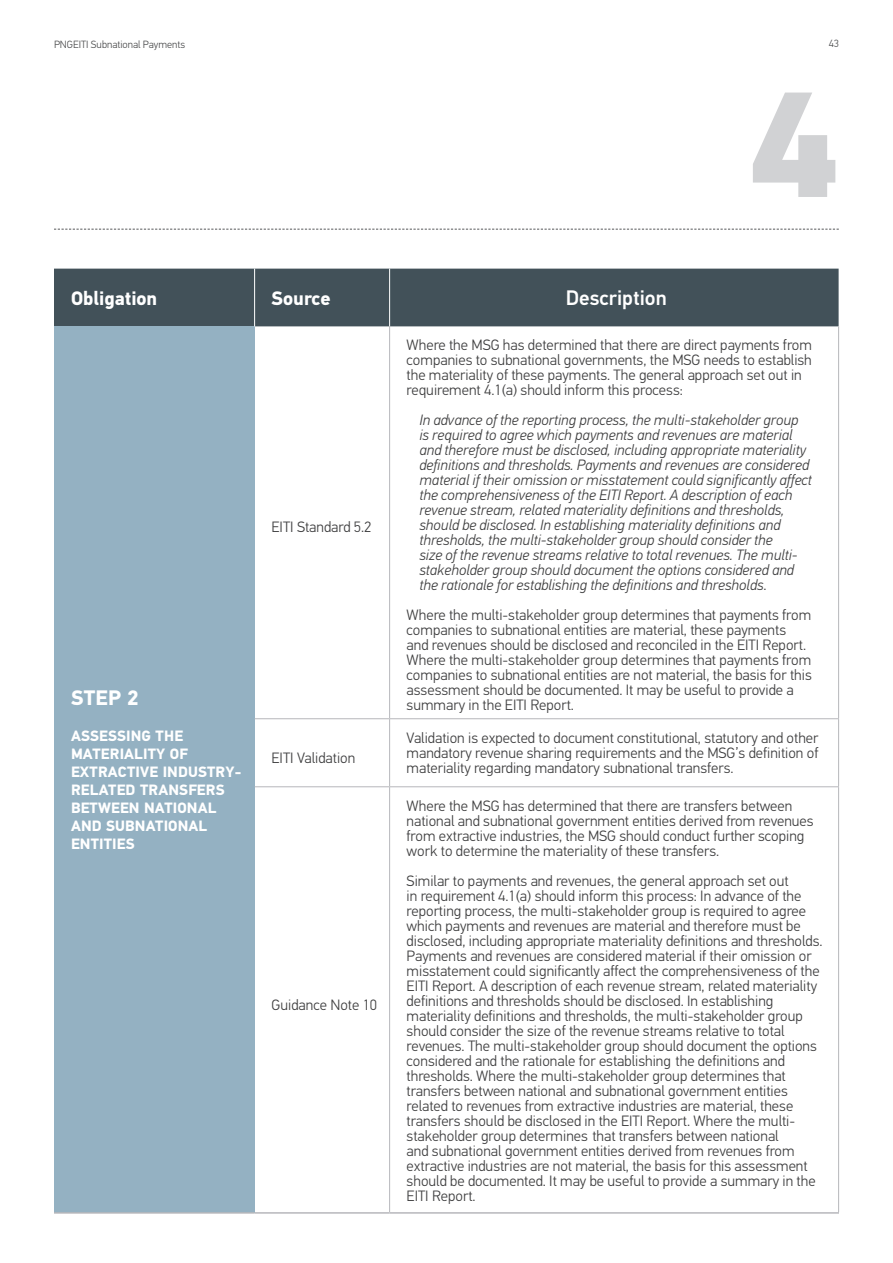
<style>
.page{position:relative;width:893px;height:1263px;background:#fff}
.page>*{position:absolute;margin:0;border:0;box-sizing:border-box;transform-origin:0 0}
.t1{font:150px "PFDIN Text Pro X Black";color:#d1d2d4}
.t2{font:500 21px "PFDIN Text Pro";color:#fff}
.t3{font:700 21px "PFDIN Text Pro";color:#fff}
.t4{font:700 19.5px "PFDIN Text Pro";color:#fff}
.t5{font:300 15px/15px "PFDIN Text Pro";color:#3e3e3f}
.t6{font:italic 300 15px/15px "PFDIN Text Pro";color:#3e3e3f}
.t7{font:700 15px/18px "PFDIN Text Pro";letter-spacing:.01em;color:#fff}
.t8{font:300 10.5px "PFDIN Text Pro";color:#4b4c4d}
.s1{font-style:normal}
</style>
<div class="page">
<svg style="left:54px;top:229px;width:785px;height:1px"></svg>
<div style="left:54px;top:269px;width:785px;height:57px;background:#425159"></div>
<div style="left:54px;top:326px;width:201px;height:887px;background:#94b1c2"></div>
<hr style="left:54px;top:1212px;width:201px;height:2px;background:#b6b7bb">
<hr style="left:254px;top:269px;width:1px;height:57px;background:#fff">
<hr style="left:389px;top:269px;width:1px;height:57px;background:#fff">
<hr style="left:389px;top:787px;width:1px;height:425px;background:#b6b7bb">
<hr style="left:838px;top:787px;width:1px;height:425px;background:#b6b7bb">
<hr style="left:255px;top:1212px;width:135px;height:2px;background:#b6b7bb">
<hr style="left:390px;top:1212px;width:449px;height:2px;background:#b6b7bb">
<hr style="left:255px;top:718px;width:135px;height:1px;background:#b6b7bb">
<hr style="left:390px;top:718px;width:449px;height:1px;background:#b6b7bb">
<hr style="left:389px;top:719px;width:1px;height:67px;background:#b6b7bb">
<hr style="left:838px;top:719px;width:1px;height:67px;background:#b6b7bb">
<hr style="left:255px;top:786px;width:135px;height:1px;background:#b6b7bb">
<hr style="left:390px;top:786px;width:449px;height:1px;background:#b6b7bb">
<hr style="left:389px;top:326px;width:1px;height:392px;background:#b6b7bb">
<hr style="left:838px;top:326px;width:1px;height:392px;background:#b6b7bb">
<p class="t8" style="left:54px;top:39px;width:133px">PNGEITI Subnational Payments</p>
<p class="t8" style="left:829px;top:37px;width:12px">43</p>
<h3 class="t4" style="left:71px;top:286px;width:88px">Obligation</h3>
<h3 class="t4" style="left:272px;top:286px;width:61px">Source</h3>
<h2 class="t2" style="left:566px;top:286px;width:103px">Description</h2>
<h1 class="t1" style="left:748px;top:49px;width:92px">4</h1>
<h2 class="t3" style="left:71px;top:685px;width:69px">STEP 2</h2>
<p class="t7" style="left:71px;top:727px;width:172px">ASSESSING THE<br>MATERIALITY OF<br>EXTRACTIVE INDUSTRY-<br>RELATED TRANSFERS<br>BETWEEN NATIONAL<br>AND SUBNATIONAL<br>ENTITIES</p>
<p class="t5" style="left:272px;top:520px;width:101px">EITI Standard 5.2</p>
<p class="t5" style="left:272px;top:750px;width:85px">EITI Validation</p>
<p class="t5" style="left:272px;top:997px;width:107px">Guidance Note 10</p>
<p class="t5" style="left:407px;top:338px;width:407px">Where the MSG has determined that there are direct payments from companies to subnational governments, the MSG needs to establish the materiality of these payments. The general approach set out in requirement 4.1(a) should inform this process:</p>
<p class="t6" style="left:419px;top:413px;width:394px">In advance of the reporting process, the multi-stakeholder group is required to agree which payments and revenues are material and therefore must be disclosed, including appropriate materiality definitions and thresholds. Payments and revenues are considered material if their omission or misstatement could significantly affect the comprehensiveness of the EITI Report. A description of each revenue stream, related materiality definitions and thresholds, should be disclosed. In establishing materiality definitions and thresholds, the multi-stakeholder group should consider the<br>size of the revenue streams relative to total revenues. The multi&shy;stakeholder group should document the options considered and the rationale for establishing the definitions and thresholds<span class="s1">.</span></p>
<p class="t5" style="left:407px;top:608px;width:407px">Where the multi-stakeholder group determines that payments from companies to subnational entities are material, these payments and revenues should be disclosed and reconciled in the EITI Report.<br>Where the multi-stakeholder group determines that payments from companies to subnational entities are not material, the basis for this assessment should be documented. It may be useful to provide a summary in the EITI Report.</p>
<p class="t5" style="left:407px;top:730px;width:413px;text-align:justify">Validation is expected to document constitutional, statutory and other mandatory revenue sharing requirements and the MSG’s definition of materiality regarding mandatory subnational transfers.</p>
<p class="t5" style="left:407px;top:798px;width:409px">Where the MSG has determined that there are transfers between national and subnational government entities derived from revenues from extractive industries, the MSG should conduct further scoping work to determine the materiality of these transfers.</p>
<p class="t5" style="left:407px;top:873px;width:418px">Similar to payments and revenues, the general approach set out<br>in requirement 4.1(a) should inform this process: In advance of the reporting process, the multi-stakeholder group is required to agree which payments and revenues are material and therefore must be disclosed, including appropriate materiality definitions and thresholds.<br>Payments and revenues are considered material if their omission or misstatement could significantly affect the comprehensiveness of the EITI Report. A description of each revenue stream, related materiality definitions and thresholds should be disclosed. In establishing materiality definitions and thresholds, the multi-stakeholder group should consider the size of the revenue streams relative to total revenues. The multi-stakeholder group should document the options considered and the rationale for establishing the definitions and thresholds. Where the multi-stakeholder group determines that transfers between national and subnational government entities related to revenues from extractive industries are material, these transfers should be disclosed in the EITI Report. Where the multi&shy;stakeholder group determines that transfers between national<br>and subnational government entities derived from revenues from extractive industries are not material, the basis for this assessment should be documented. It may be useful to provide a summary in the EITI Report.</p>
</div>
